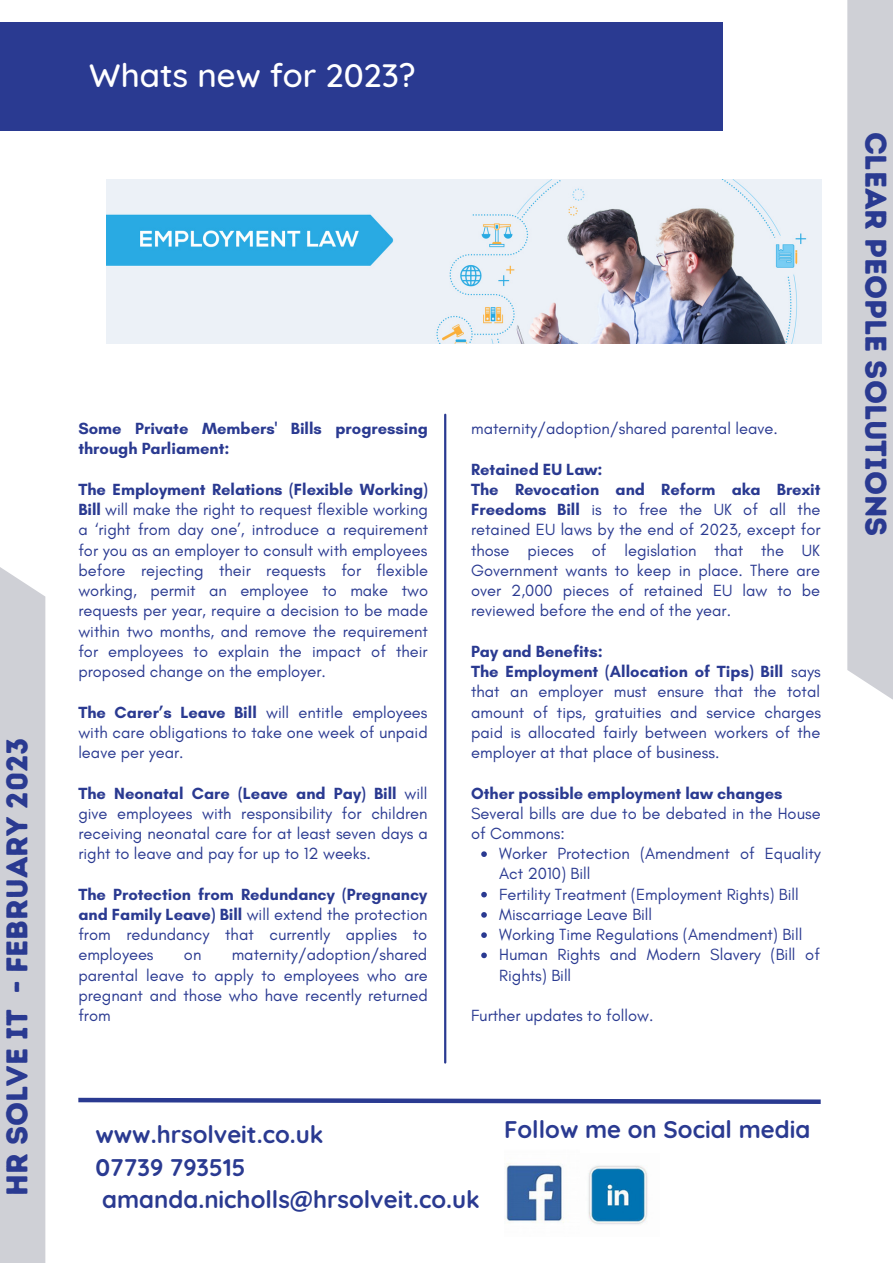
<style>
.page{position:relative;width:893px;height:1264px;background:#fff}
.page>*{position:absolute;margin:0;border:0;box-sizing:border-box;transform-origin:0 0}
.t1{font:500 33px "Quicksand";color:#fff}
.t2{font:30px "Intro Rust Base";color:#2a3a91}
.t3{font:700 24px/32.5px "Quicksand";color:#2a3a91}
.t4{font:16.5px/20.2px "Glacial Indifference";color:#2a3a91;text-align:justify}
.t5{font:700 16.5px/20.2px "Glacial Indifference";color:#2a3a91}
.s1{font-weight:700}
</style>
<div class="page">
<div style="left:0;top:567px;width:45px;height:695px;background:#cfd0d6"></div>
<div style="left:847px;top:0;width:45px;height:699px;background:#cfd0d6"></div>
<div style="left:0;top:22px;width:722px;height:108px;background:#2a3a91"></div>
<img style="left:588px;top:1165px;width:60px;height:60px">
<img style="left:504px;top:1163px;width:60px;height:60px">
<svg style="left:78px;top:1097px;width:743px;height:7px"></svg>
<hr style="left:444px;top:415px;width:2px;height:647px;background:#2a3a91">
<img style="left:107px;top:179px;width:714px;height:164px">
<svg style="left:481px;top:851px;width:6px;height:6px"></svg>
<svg style="left:481px;top:891px;width:6px;height:6px"></svg>
<svg style="left:481px;top:912px;width:6px;height:5px"></svg>
<svg style="left:481px;top:932px;width:6px;height:5px"></svg>
<svg style="left:481px;top:952px;width:6px;height:6px"></svg>
<h2 class="t2" style="left:-1px;top:1195px;width:459px;rotate:-90deg">HR SOLVE IT - February 2023</h2>
<h1 class="t1" style="left:89px;top:54px;width:328px">Whats new for 2023?</h1>
<p class="t5" style="left:78px;top:418px;width:351px">Some Private Members' Bills progressing through Parliament:</p>
<p class="t4" style="left:78px;top:479px;width:351px"><span class="s1">The Employment Relations (Flexible Working)<br>Bill</span> will make the right to request flexible working a ‘right from day one’, introduce a requirement for you as an employer to consult with employees before rejecting their requests for flexible working, permit an employee to make two requests per year, require a decision to be made within two months, and remove the requirement for employees to explain the impact of their proposed change on the employer.</p>
<p class="t4" style="left:78px;top:701px;width:351px"><span class="s1">The Carer’s Leave Bill</span> will entitle employees with care obligations to take one week of unpaid leave per year.</p>
<p class="t4" style="left:78px;top:782px;width:351px"><span class="s1">The Neonatal Care (Leave and Pay) Bill</span> will give employees with responsibility for children receiving neonatal care for at least seven days a right to leave and pay for up to 12 weeks.</p>
<p class="t4" style="left:78px;top:883px;width:351px"><span class="s1">The Protection from Redundancy (Pregnancy and Family Leave) Bill</span> will extend the protection from redundancy that currently applies to employees</p>
<p class="t4" style="left:78px;top:944px;width:351px;text-indent:153px">maternity/adoption/shared parental leave to apply to employees who are pregnant and those who have recently returned from</p>
<p class="t4" style="left:184px;top:944px;width:19px">on</p>
<p class="t4" style="left:471px;top:418px;width:308px">maternity/adoption/shared parental leave.</p>
<p class="t4" style="left:471px;top:458px;width:351px;text-align:left"><span class="s1">Retained EU Law:<br>The Revocation and Reform aka Brexit Freedoms Bill</span> is to free the UK of all the retained EU laws by the end of 2023, except for those pieces of legislation that the UK Government wants to keep in place. There are over 2,000 pieces of retained EU law to be reviewed before the end of the year.</p>
<p class="t4" style="left:471px;top:641px;width:351px;text-align:left"><span class="s1">Pay and Benefits:<br>The Employment (Allocation of Tips) Bill</span> says that an employer must ensure that the total amount of tips, gratuities and service charges paid is allocated fairly between workers of the employer at that place of business.</p>
<p class="t5" style="left:471px;top:782px;width:313px">Other possible employment law changes</p>
<p class="t4" style="left:471px;top:802px;width:351px">Several bills are due to be debated in the House of Commons:</p>
<p class="t4" style="left:499px;top:843px;width:323px;text-align:left">Worker Protection (Amendment of Equality<br>Act 2010) Bill<br>Fertility Treatment (Employment Rights) Bill<br>Miscarriage Leave Bill<br>Working Time Regulations (Amendment) Bill<br>Human Rights and Modern Slavery (Bill of<br>Rights) Bill</p>
<p class="t4" style="left:471px;top:1005px;width:184px">Further updates to follow.</p>
<h3 class="t3" style="left:95px;top:1117px;width:386px">www.hrsolveit.co.uk<br>07739 793515 amanda.nicholls@hrsolveit.co.uk</h3>
<h3 class="t3" style="left:504px;top:1112px;width:308px">Follow me on Social media</h3>
<h2 class="t2" style="left:893px;top:131px;width:406px;rotate:90deg">CLEAR PEOPLE SOLUTIONS</h2>
</div>
